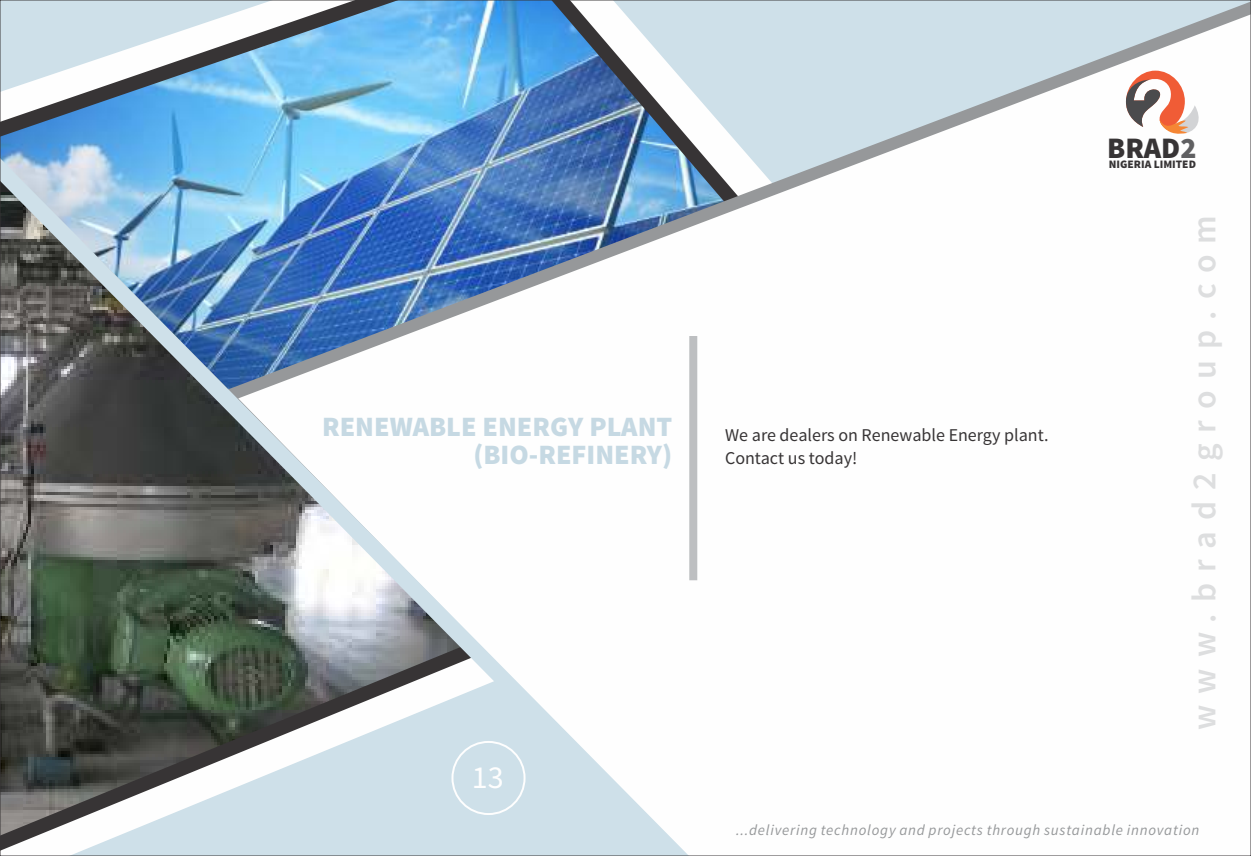
<style>
.page{position:relative;width:1251px;height:856px;background:#fff}
.page>*{position:absolute;margin:0;border:0;box-sizing:border-box;transform-origin:0 0}
.t1{font:600 33.8px "Source Sans Pro";letter-spacing:.33em;color:#dddedf}
.t2{font:32px "Source Sans Pro";color:#fefefe}
.t3{font:900 29.8px "Source Sans Pro";color:#373435}
.t4{font:900 28px/28.4px "Source Sans Pro";color:#c6d9e3;text-align:right}
.t5{font:18px/22.6px "Source Sans Pro";color:#373435}
.t6{font:italic 15px "Source Sans Pro";letter-spacing:.05em;color:#96989a}
.t7{font:900 11.4px "Source Sans Pro";color:#373435}
.s1{color:#606062}
</style>
<div class="page">
<img style="left:0;top:0;width:1250px;height:855px">
<svg style="left:1125px;top:71px;width:77px;height:63px"></svg>
<svg style="left:685px;top:328px;width:16px;height:260px"></svg>
<div style="left:451px;top:740px;width:74px;height:74px;border:2px solid #fefefe;border-radius:50%"></div>
<h3 class="t4" style="left:322px;top:414px;width:352px">RENEWABLE ENERGY PLANT (BIO-REFINERY)</h3>
<p class="t5" style="left:725px;top:425px;width:325px">We are dealers on Renewable Energy plant.<br>Contact us today!</p>
<h2 class="t2" style="left:472px;top:763px;width:33px">13</h2>
<h3 class="t3" style="left:1107px;top:136px;width:91px">BRAD<span class="s1">2</span></h3>
<p class="t7" style="left:1108px;top:159px;width:89px">NIGERIA LIMITED</p>
<h1 class="t1" style="left:1189px;top:729px;width:516px;rotate:-90deg">www.brad2group.com</h1>
<p class="t6" style="left:736px;top:823px;width:465px">...delivering technology and projects through sustainable innovation</p>
</div>
